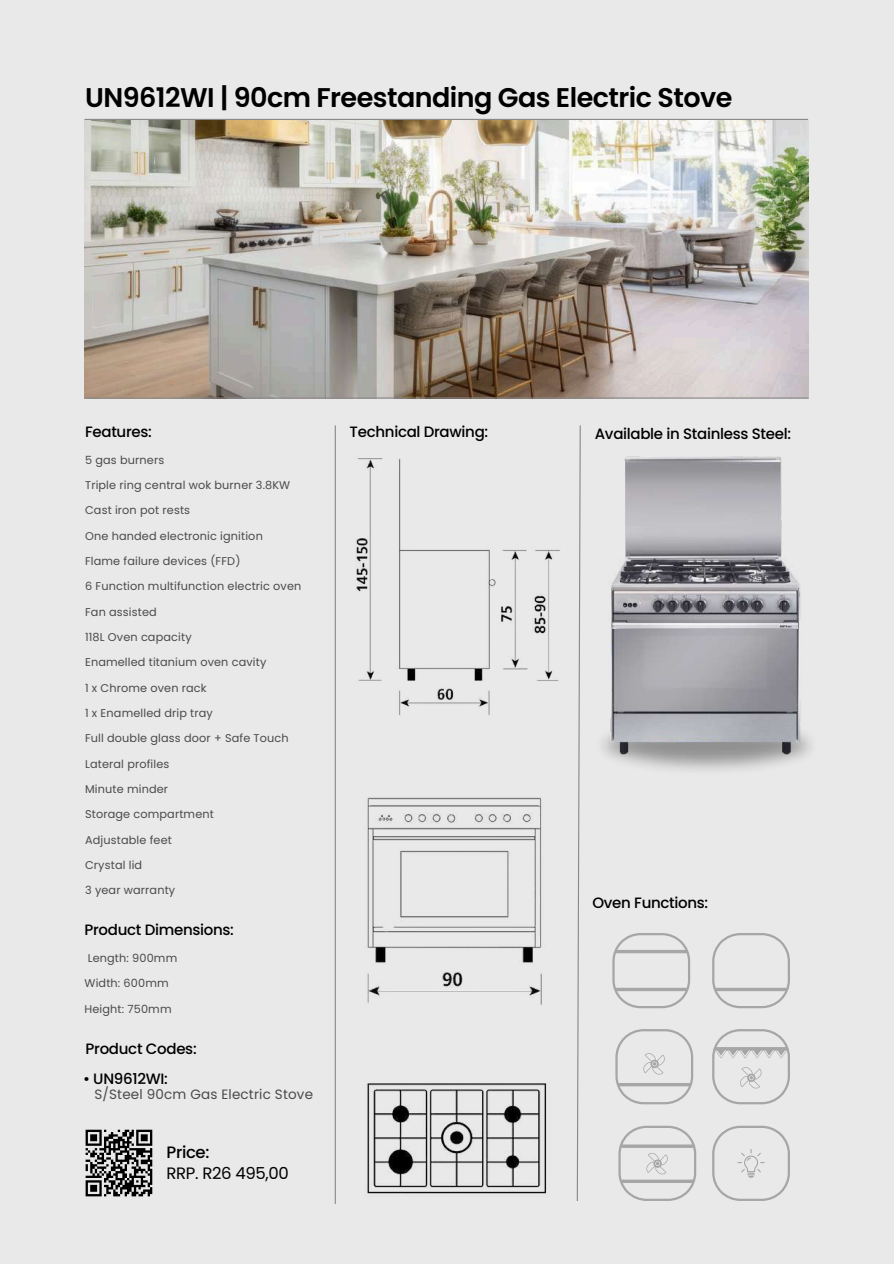
<style>
.page{position:relative;width:894px;height:1264px;background:#fff}
.page>*{position:absolute;margin:0;border:0;box-sizing:border-box;transform-origin:0 0}
.t1{font:600 27px "Poppins";letter-spacing:-.02em;color:#000}
.t2{font:16.5px "Poppins";letter-spacing:-.02em;color:#000}
.t3{font:500 16.5px "Poppins";letter-spacing:-.02em;color:#000}
.t4{font:500 15px "Poppins";letter-spacing:-.02em;color:#000}
.t5{font:13.5px "Poppins";letter-spacing:.015em;color:#4a4a49}
.t6{font:11.25px "Poppins";letter-spacing:.01em;color:#4a4a49}
</style>
<div class="page">
<div style="left:0;top:0;width:893px;height:1263px;background:#e9e9ea"></div>
<img style="left:84px;top:119px;width:724px;height:279px">
<hr style="left:85px;top:397px;width:723px;height:1px;background:#8a898a">
<hr style="left:84px;top:119px;width:723px;height:1px;background:#8a898a">
<img style="left:356px;top:458px;width:204px;height:258px">
<img style="left:367px;top:797px;width:175px;height:208px">
<img style="left:367px;top:1083px;width:180px;height:111px">
<hr style="left:334px;top:425px;width:2px;height:778px;background:#8a898a">
<svg style="left:576px;top:425px;width:5px;height:776px"></svg>
<svg style="left:612px;top:933px;width:77px;height:75px"></svg>
<svg style="left:712px;top:933px;width:77px;height:75px"></svg>
<svg style="left:615px;top:987px;width:72px;height:4px"></svg>
<svg style="left:615px;top:949px;width:72px;height:4px"></svg>
<svg style="left:715px;top:987px;width:71px;height:4px"></svg>
<svg style="left:618px;top:1125px;width:78px;height:75px"></svg>
<hr style="left:621px;top:1144px;width:72px;height:3px;background:#a6a6a6">
<svg style="left:712px;top:1029px;width:77px;height:75px"></svg>
<svg style="left:615px;top:1029px;width:78px;height:75px"></svg>
<svg style="left:712px;top:1125px;width:77px;height:75px"></svg>
<img style="left:606px;top:456px;width:196px;height:300px">
<svg style="left:85px;top:1129px;width:68px;height:68px"></svg>
<h1 class="t1" style="left:85px;top:79px;width:648px">UN9612WI | 90cm Freestanding Gas Electric Stove</h1>
<h3 class="t4" style="left:85px;top:421px;width:68px">Features:</h3>
<p class="t6" style="left:85px;top:452px;width:81px">5 gas burners</p>
<p class="t6" style="left:85px;top:477px;width:207px">Triple ring central wok burner 3.8KW</p>
<p class="t6" style="left:85px;top:502px;width:107px">Cast iron pot rests</p>
<p class="t6" style="left:85px;top:527px;width:179px">One handed electronic ignition</p>
<p class="t6" style="left:85px;top:553px;width:157px">Flame failure devices (FFD)</p>
<p class="t6" style="left:85px;top:578px;width:218px">6 Function multifunction electric oven</p>
<p class="t6" style="left:85px;top:603px;width:73px">Fan assisted</p>
<p class="t6" style="left:85px;top:629px;width:108px">118L Oven capacity</p>
<p class="t6" style="left:85px;top:654px;width:183px">Enamelled titanium oven cavity</p>
<p class="t6" style="left:85px;top:679px;width:123px">1 x Chrome oven rack</p>
<p class="t6" style="left:85px;top:705px;width:129px">1 x Enamelled drip tray</p>
<p class="t6" style="left:85px;top:730px;width:205px">Full double glass door + Safe Touch</p>
<p class="t6" style="left:85px;top:755px;width:86px">Lateral profiles</p>
<p class="t6" style="left:85px;top:781px;width:84px">Minute minder</p>
<p class="t6" style="left:85px;top:806px;width:130px">Storage compartment</p>
<p class="t6" style="left:85px;top:831px;width:88px">Adjustable feet</p>
<p class="t6" style="left:85px;top:857px;width:59px">Crystal lid</p>
<p class="t6" style="left:85px;top:882px;width:92px">3 year warranty</p>
<h3 class="t4" style="left:84px;top:919px;width:151px">Product Dimensions:</h3>
<p class="t6" style="left:88px;top:950px;width:91px">Length: 900mm</p>
<p class="t6" style="left:84px;top:975px;width:86px">Width: 600mm</p>
<p class="t6" style="left:84px;top:1000px;width:89px">Height: 750mm</p>
<h3 class="t4" style="left:86px;top:1038px;width:112px">Product Codes:</h3>
<p class="t5" style="left:94px;top:1084px;width:220px">S/Steel 90cm Gas Electric Stove</p>
<h3 class="t4" style="left:83px;top:1067px;width:86px">• UN9612WI:</h3>
<h2 class="t3" style="left:166px;top:1140px;width:44px">Price:</h2>
<h2 class="t2" style="left:166px;top:1161px;width:124px">RRP. R26 495,00</h2>
<h3 class="t4" style="left:349px;top:421px;width:140px">Technical Drawing:</h3>
<h3 class="t4" style="left:594px;top:423px;width:198px">Available in Stainless Steel:</h3>
<h3 class="t4" style="left:592px;top:891px;width:117px">Oven Functions:</h3>
</div>
